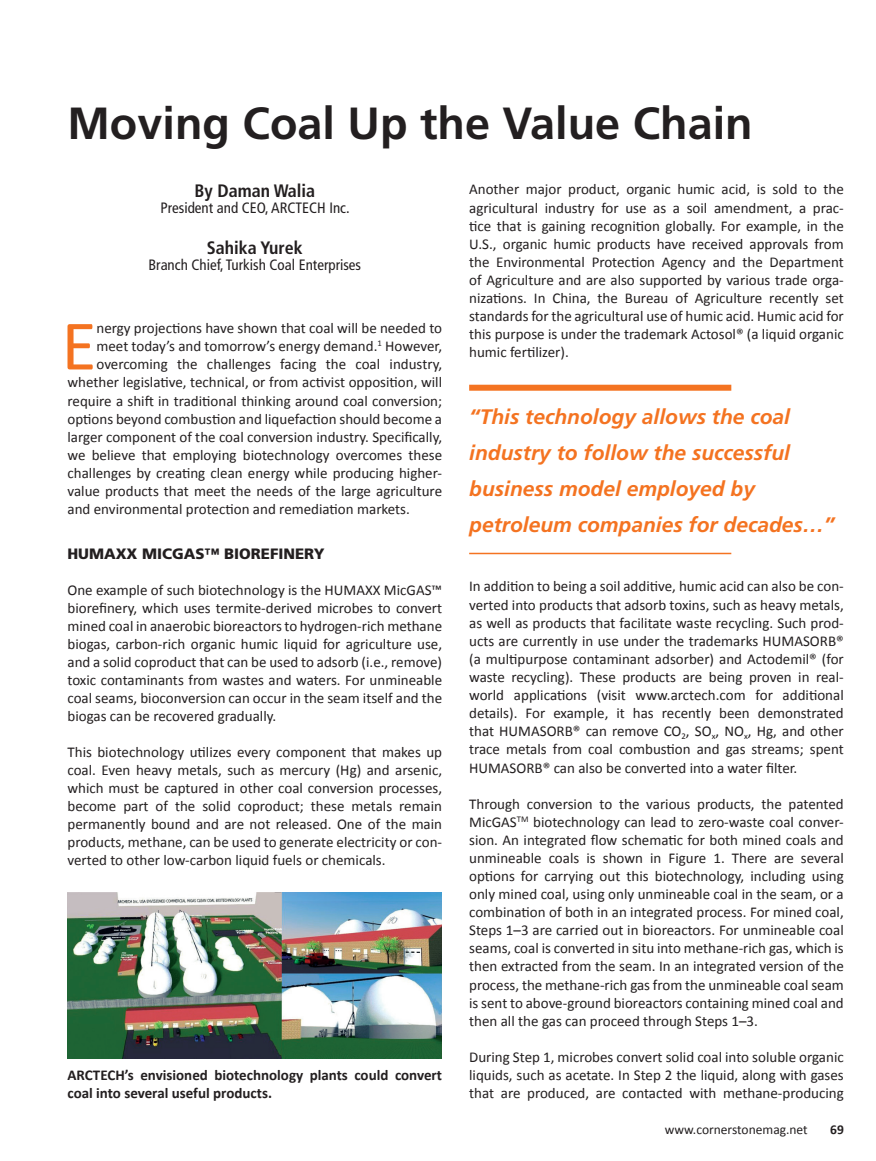
<style>
.page{position:relative;width:876px;height:1161px;background:#fff}
.page>*{position:absolute;margin:0;border:0;box-sizing:border-box;transform-origin:0 0}
.t1{font:71.7px "Calibri";color:#f47321}
.t2{font:700 45px "Frutiger";color:#231f20}
.t3{font:italic 700 21px/36px "Frutiger";color:#f47321}
.t4{font:700 condensed 18px "Frutiger";color:#231f20}
.t5{font:15px/18.1px "Calibri";color:#231f20;text-align:justify}
.t6{font:700 15px/18px "Calibri";color:#231f20}
.t7{font:condensed 15px "Frutiger";color:#231f20}
.t8{font:900 15px "Frutiger";color:#231f20}
.t9{font:13.5px "Calibri";color:#231f20}
.t10{font:700 13.5px "Calibri";color:#231f20}
</style>
<div class="page">
<div style="left:469px;top:385px;width:262px;height:6px;background:#f47321"></div>
<hr style="left:469px;top:553px;width:262px;height:1px;background:#f47321">
<img style="left:68px;top:893px;width:374px;height:165px">
<h2 class="t2" style="left:68px;top:97px;width:687px">Moving Coal Up the Value Chain</h2>
<p class="t4" style="left:194px;top:180px;width:122px">By Daman Walia</p>
<p class="t7" style="left:161px;top:199px;width:191px">President and CEO, ARCTECH Inc.</p>
<p class="t4" style="left:207px;top:237px;width:97px">Sahika Yurek</p>
<p class="t7" style="left:148px;top:256px;width:214px">Branch Chief, Turkish Coal Enterprises</p>
<h1 class="t1" style="left:61px;top:300px;width:36px">E</h1>
<p class="t5" style="left:96px;top:319px;width:347px">nergy projections have shown that coal will be needed to</p>
<p class="t5" style="left:96px;top:337px;width:347px">meet today’s and tomorrow’s energy demand.<sup>1</sup> However,</p>
<p class="t5" style="left:96px;top:355px;width:347px">overcoming the challenges facing the coal industry,</p>
<p class="t5" style="left:67px;top:373px;width:376px">whether legislative, technical, or from activist opposition, will</p>
<p class="t5" style="left:67px;top:391px;width:376px">require a shift in traditional thinking around coal conversion;</p>
<p class="t5" style="left:67px;top:409px;width:376px">options beyond combustion and liquefaction should become a</p>
<p class="t5" style="left:67px;top:428px;width:376px">larger component of the coal conversion industry. Specifically,</p>
<p class="t5" style="left:67px;top:446px;width:376px">we believe that employing biotechnology overcomes these</p>
<p class="t5" style="left:67px;top:464px;width:376px">challenges by creating clean energy while producing higher-</p>
<p class="t5" style="left:67px;top:482px;width:376px">value products that meet the needs of the large agriculture</p>
<p class="t5" style="left:67px;top:500px;width:344px">and environmental protection and remediation markets.</p>
<p class="t8" style="left:67px;top:544px;width:259px">HUMAXX MICGAS™ BIOREFINERY</p>
<p class="t5" style="left:67px;top:581px;width:376px">One example of such biotechnology is the HUMAXX MicGAS™ biorefinery, which uses termite-derived microbes to convert mined coal in anaerobic bioreactors to hydrogen-rich methane biogas, carbon-rich organic humic liquid for agriculture use, and a solid coproduct that can be used to adsorb (i.e., remove) toxic contaminants from wastes and waters. For unmineable coal seams, bioconversion can occur in the seam itself and the biogas can be recovered gradually.</p>
<p class="t5" style="left:67px;top:743px;width:376px">This biotechnology utilizes every component that makes up coal. Even heavy metals, such as mercury (Hg) and arsenic, which must be captured in other coal conversion processes, become part of the solid coproduct; these metals remain permanently bound and are not released. One of the main products, methane, can be used to generate electricity or con&shy;verted to other low-carbon liquid fuels or chemicals.</p>
<p class="t6" style="left:68px;top:1066px;width:376px">ARCTECH’s envisioned biotechnology plants could convert coal into several useful products.</p>
<p class="t5" style="left:469px;top:180px;width:376px">Another major product, organic humic acid, is sold to the agricultural industry for use as a soil amendment, a prac&shy;tice that is gaining recognition globally. For example, in the U.S., organic humic products have received approvals from the Environmental Protection Agency and the Department of Agriculture and are also supported by various trade orga&shy;nizations. In China, the Bureau of Agriculture recently set standards for the agricultural use of humic acid. Humic acid for this purpose is under the trademark Actosol® (a liquid organic humic fertilizer).</p>
<h3 class="t3" style="left:469px;top:398px;width:367px">“This technology allows the coal industry to follow the successful business model employed by petroleum companies for decades…”</h3>
<p class="t5" style="left:469px;top:577px;width:376px">In addition to being a soil additive, humic acid can also be con&shy;verted into products that adsorb toxins, such as heavy metals, as well as products that facilitate waste recycling. Such prod&shy;ucts are currently in use under the trademarks HUMASORB® (a multipurpose contaminant adsorber) and Actodemil® (for waste recycling). These products are being proven in real&shy;world applications (visit www.arctech.com for additional details). For example, it has recently been demonstrated that HUMASORB® can remove CO<sub>2</sub>, SO<sub>x</sub>, NO<sub>x</sub>, Hg, and other trace metals from coal combustion and gas streams; spent HUMASORB® can also be converted into a water filter.</p>
<p class="t5" style="left:469px;top:794px;width:376px">Through conversion to the various products, the patented MicGAS<sup>TM</sup> biotechnology can lead to zero-waste coal conver&shy;sion. An integrated flow schematic for both mined coals and unmineable coals is shown in Figure 1. There are several options for carrying out this biotechnology, including using only mined coal, using only unmineable coal in the seam, or a combination of both in an integrated process. For mined coal, Steps 1–3 are carried out in bioreactors. For unmineable coal seams, coal is converted in situ into methane-rich gas, which is then extracted from the seam. In an integrated version of the process, the methane-rich gas from the unmineable coal seam is sent to above-ground bioreactors containing mined coal and then all the gas can proceed through Steps 1–3.</p>
<p class="t5" style="left:469px;top:1048px;width:376px">During Step 1, microbes convert solid coal into soluble organic liquids, such as acetate. In Step 2 the liquid, along with gases that are produced, are contacted with methane-producing</p>
<p class="t9" style="left:665px;top:1121px;width:145px">www.cornerstonemag.net</p>
<p class="t10" style="left:830px;top:1121px;width:15px">69</p>
</div>
